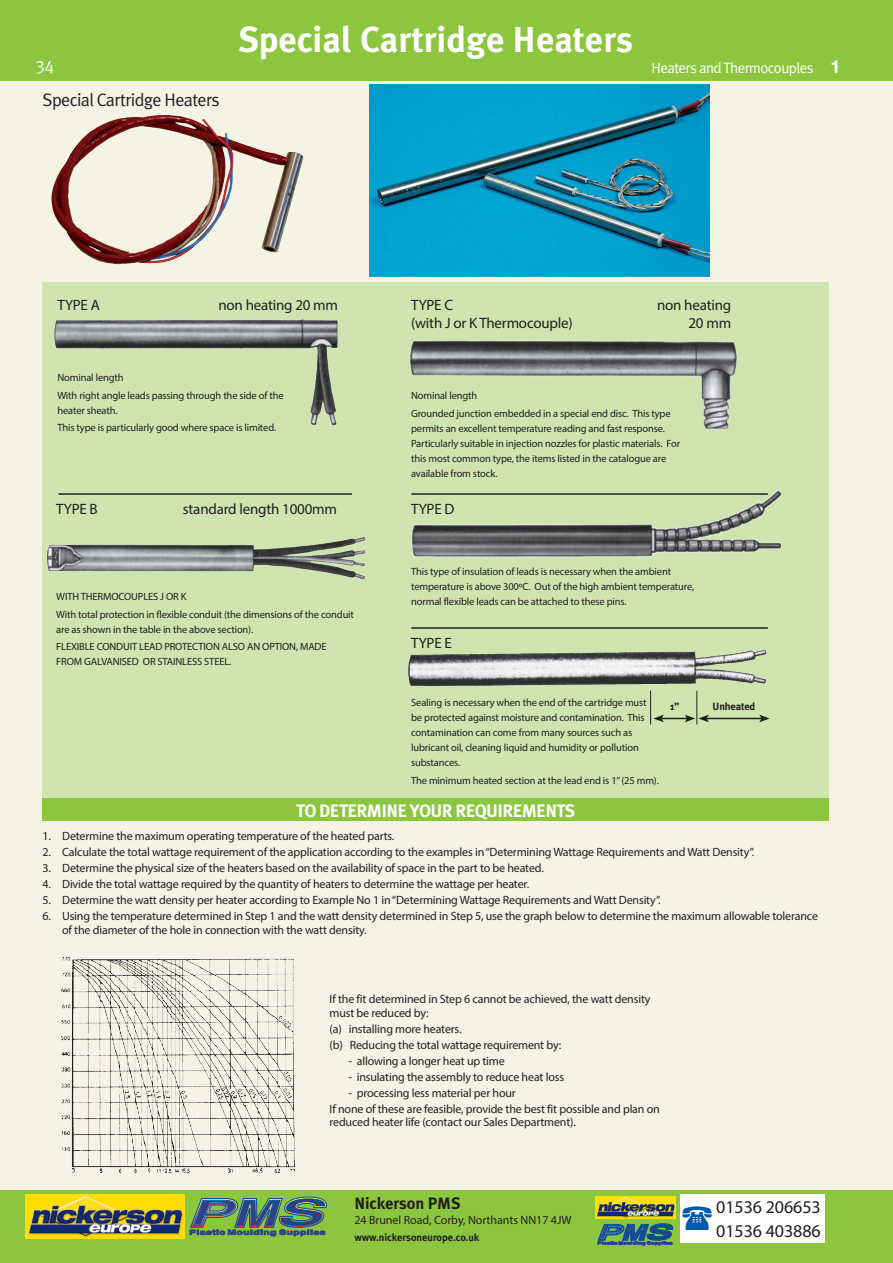
<style>
.page{position:relative;width:893px;height:1263px;background:#f5f3e3}
.page>*{position:absolute;margin:0;border:0;box-sizing:border-box;transform-origin:0 0}
.t1{font:700 36px "Meta Plus";color:#fff}
.Subs{font:700 18px "Meta Plus";letter-spacing:-.035em;color:#fff}
.Item_Head{font:18px "Meta Plus Normal";letter-spacing:-.035em;color:#231f20}
.t2{font:18px "Myriad Pro";letter-spacing:-.005em;color:#231f20}
.t3{font:18px "Meta Plus Normal Caps";color:#fff}
.t4{font:700 16.5px "Meta Plus";letter-spacing:-.005em;color:#231f20}
.bullets_2{font:15px "Myriad Pro";letter-spacing:-.015em;color:#231f20}
.t5{font:15px "Meta Plus Normal";letter-spacing:-.04em;color:#fff}
.small_body_normal{font:12px/13.5px "Myriad Pro";letter-spacing:-.015em;color:#231f20}
.small_body_normal-2{font:10.5px/15px "Myriad Pro";letter-spacing:-.015em;color:#231f20}
.small_body_Bold{font:10.5px "Myriad Pro";letter-spacing:-.015em;color:#231f20}
.small_body_Bold-2{font:700 10.5px "Meta Plus";letter-spacing:-.005em;color:#231f20}
.s1{font-family:"Helvetica Neue";font-weight:700;font-size:18px}
</style>
<div class="page">
<div style="left:0;top:1191px;width:893px;height:72px;background:#8bc63e"></div>
<div style="left:0;top:0;width:893px;height:81px;background:#8bc63e"></div>
<div style="left:680px;top:1194px;width:145px;height:49px;background:#fff"></div>
<img style="left:26px;top:1194px;width:158px;height:44px">
<svg style="left:190px;top:1197px;width:137px;height:39px"></svg>
<img style="left:596px;top:1197px;width:79px;height:22px">
<svg style="left:598px;top:1223px;width:75px;height:22px"></svg>
<div style="left:43px;top:282px;width:786px;height:523px;background:#cfe4ae"></div>
<div style="left:43px;top:798px;width:786px;height:22px;background:#8bc63e"></div>
<hr style="left:696px;top:691px;width:1px;height:33px;background:#231f20">
<hr style="left:650px;top:691px;width:1px;height:33px;background:#231f20">
<hr style="left:707px;top:718px;width:54px;height:1px;background:#231f20">
<svg style="left:653px;top:715px;width:56px;height:7px"></svg>
<svg style="left:759px;top:715px;width:11px;height:7px"></svg>
<hr style="left:59px;top:493px;width:293px;height:2px;background:#231f20">
<hr style="left:411px;top:627px;width:357px;height:2px;background:#231f20">
<img style="left:51px;top:115px;width:112px;height:123px">
<img style="left:47px;top:537px;width:319px;height:42px">
<img style="left:409px;top:340px;width:329px;height:90px">
<img style="left:411px;top:490px;width:375px;height:71px">
<img style="left:407px;top:649px;width:360px;height:48px">
<img style="left:45px;top:957px;width:262px;height:239px">
<img style="left:370px;top:84px;width:339px;height:193px">
<img style="left:54px;top:319px;width:284px;height:107px">
<p class="t1" style="left:238px;top:19px;width:396px">Special Cartridge Heaters</p>
<p class="t3" style="left:36px;top:57px;width:20px">34</p>
<p class="t5" style="left:651px;top:60px;width:191px">Heaters and Thermocouples <span class="s1">1</span></p>
<p class="Item_Head" style="left:43px;top:89px;width:179px">Special Cartridge Heaters</p>
<p class="bullets_2" style="left:57px;top:295px;width:44px">TYPE A</p>
<p class="bullets_2" style="left:218px;top:295px;width:121px">non heating 20 mm</p>
<p class="small_body_Bold" style="left:57px;top:371px;width:68px">Nominal length</p>
<p class="small_body_normal-2" style="left:57px;top:388px;width:228px">With right angle leads passing through the side of the heater sheath.</p>
<p class="small_body_normal-2" style="left:57px;top:420px;width:220px">This type is particularly good where space is limited.</p>
<p class="bullets_2" style="left:56px;top:500px;width:43px">TYPE B</p>
<p class="bullets_2" style="left:183px;top:500px;width:156px">standard length 1000mm</p>
<p class="bullets_2" style="left:411px;top:296px;width:44px">TYPE C</p>
<p class="bullets_2" style="left:657px;top:296px;width:76px">non heating</p>
<p class="bullets_2" style="left:411px;top:314px;width:163px">(with J or K Thermocouple)</p>
<p class="bullets_2" style="left:688px;top:314px;width:44px">20 mm</p>
<p class="small_body_Bold" style="left:411px;top:389px;width:68px">Nominal length</p>
<p class="small_body_normal-2" style="left:411px;top:406px;width:271px">Grounded junction embedded in a special end disc. This type permits an excellent temperature reading and fast response.<br>Particularly suitable in injection nozzles for plastic materials. For this most common type, the items listed in the catalogue are available from stock.</p>
<p class="bullets_2" style="left:411px;top:500px;width:45px">TYPE D</p>
<p class="small_body_normal-2" style="left:411px;top:564px;width:285px">This type of insulation of leads is necessary when the ambient temperature is above 300ºC. Out of the high ambient temperature, normal flexible leads can be attached to these pins.</p>
<p class="small_body_Bold" style="left:56px;top:590px;width:132px">WITH THERMOCOUPLES J OR K</p>
<p class="small_body_normal-2" style="left:56px;top:606px;width:299px">With total protection in flexible conduit (the dimensions of the conduit are as shown in the table in the above section).</p>
<p class="small_body_normal-2" style="left:56px;top:639px;width:272px">FLEXIBLE CONDUIT LEAD PROTECTION ALSO AN OPTION, MADE<br>FROM GALVANISED OR STAINLESS STEEL.</p>
<p class="bullets_2" style="left:411px;top:634px;width:42px">TYPE E</p>
<p class="small_body_normal-2" style="left:411px;top:695px;width:237px">Sealing is necessary when the end of the cartridge must be protected against moisture and contamination. This contamination can come from many sources such as lubricant oil, cleaning liquid and humidity or pollution substances.</p>
<p class="small_body_normal-2" style="left:411px;top:772px;width:249px">The minimum heated section at the lead end is 1” (25 mm).</p>
<p class="small_body_Bold-2" style="left:670px;top:700px;width:11px">1”</p>
<p class="small_body_Bold-2" style="left:713px;top:700px;width:44px">Unheated</p>
<p class="Subs" style="left:296px;top:800px;width:281px">TO DETERMINE YOUR REQUIREMENTS</p>
<p class="small_body_normal" style="left:43px;top:829px;width:353px">1. Determine the maximum operating temperature of the heated parts.</p>
<p class="small_body_normal" style="left:43px;top:845px;width:713px">2. Calculate the total wattage requirement of the application according to the examples in “Determining Wattage Requirements and Watt Density”.</p>
<p class="small_body_normal" style="left:43px;top:861px;width:503px">3. Determine the physical size of the heaters based on the availability of space in the part to be heated.</p>
<p class="small_body_normal" style="left:43px;top:877px;width:488px">4. Divide the total wattage required by the quantity of heaters to determine the wattage per heater.</p>
<p class="small_body_normal" style="left:43px;top:893px;width:620px">5. Determine the watt density per heater according to Example No 1 in “Determining Wattage Requirements and Watt Density”.</p>
<p class="small_body_normal" style="left:62px;top:909px;width:757px;text-indent:-20px">6. Using the temperature determined in Step 1 and the watt density determined in Step 5, use the graph below to determine the maximum allowable tolerance of the diameter of the hole in connection with the watt density.</p>
<p class="small_body_normal" style="left:330px;top:992px;width:322px">If the fit determined in Step 6 cannot be achieved, the watt density must be reduced by:</p>
<p class="small_body_normal" style="left:330px;top:1021px;width:134px">(a) installing more heaters.</p>
<p class="small_body_normal" style="left:330px;top:1038px;width:233px">(b) Reducing the total wattage requirement by:</p>
<p class="small_body_normal" style="left:349px;top:1054px;width:158px">- allowing a longer heat up time</p>
<p class="small_body_normal" style="left:349px;top:1070px;width:217px">- insulating the assembly to reduce heat loss</p>
<p class="small_body_normal" style="left:349px;top:1086px;width:169px">- processing less material per hour</p>
<p class="small_body_normal" style="left:330px;top:1102px;width:332px">If none of these are feasible, provide the best fit possible and plan on reduced heater life (contact our Sales Department).</p>
<p class="t4" style="left:354px;top:1194px;width:108px">Nickerson PMS</p>
<p class="small_body_normal" style="left:354px;top:1213px;width:219px">24 Brunel Road, Corby, Northants NN17 4JW</p>
<p class="small_body_Bold-2" style="left:354px;top:1231px;width:126px">www.nickersoneurope.co.uk</p>
<p class="t2" style="left:716px;top:1196px;width:106px">01536 206653</p>
<p class="t2" style="left:716px;top:1219px;width:106px">01536 403886</p>
</div>
